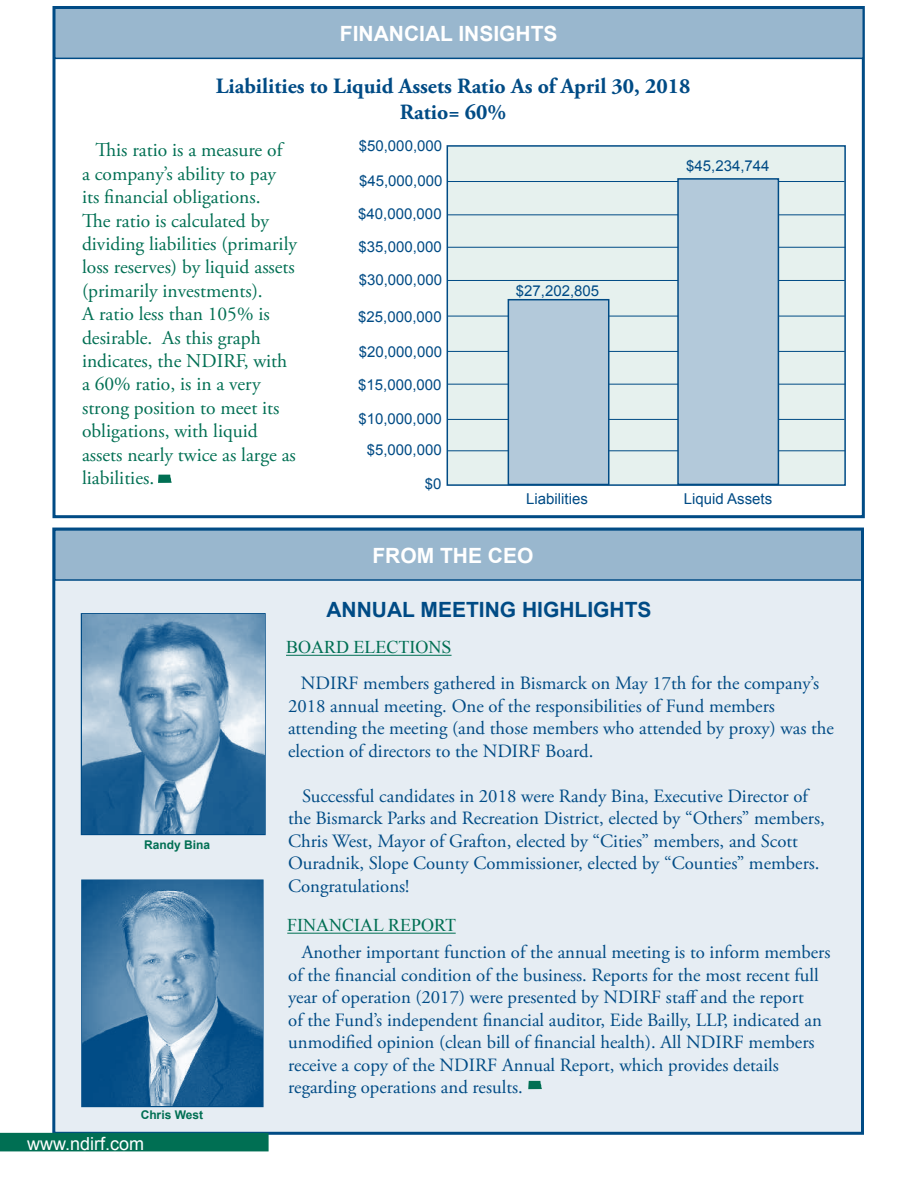
<style>
.page{position:relative;width:918px;height:1188px;background:#fff}
.page>*{position:absolute;margin:0;border:0;box-sizing:border-box;transform-origin:0 0}
.t1{font:700 21.75px/26.1px "Adobe Garamond Pro";color:#004b85;text-align:center}
.t2{font:700 21px "Arial";color:#fff}
.t3{font:700 21px "Arial";color:#004b85}
.t4{font:19.5px/23.4px "Adobe Garamond Pro";color:#006f53}
.t5{font:18.75px/22.5px "Adobe Garamond Pro";color:#004b85}
.t6{font:18px "Times New Roman";color:#006f53}
.t7{font:18px "Arial";color:#fff}
.t8{font:15px "Arial";color:#004b85}
.t9{font:700 12px "Arial";color:#006f53}
</style>
<div class="page">
<div style="left:52px;top:6px;width:813px;height:512px;background:#fff;border:3px solid #004b85"></div>
<div style="left:447px;top:145px;width:399px;height:341px;background:#e6f1ee;border:2px solid #004b85"></div>
<div style="left:52px;top:528px;width:812px;height:607px;background:#e6edf3;border:3px solid #004b85"></div>
<div style="left:54px;top:529px;width:808px;height:52px;background:#99b7ce;border:2px solid #004b85"></div>
<hr style="left:286px;top:655px;width:166px;height:1px;background:#006f53">
<hr style="left:287px;top:933px;width:169px;height:1px;background:#006f53">
<svg style="left:158px;top:475px;width:14px;height:8px"></svg>
<div style="left:54px;top:8px;width:810px;height:51px;background:#99b7ce;border:2px solid #004b85"></div>
<hr style="left:447px;top:316px;width:398px;height:1px;background:#004b85">
<hr style="left:447px;top:351px;width:398px;height:1px;background:#004b85">
<hr style="left:448px;top:384px;width:397px;height:1px;background:#004b85">
<hr style="left:448px;top:419px;width:397px;height:1px;background:#004b85">
<hr style="left:448px;top:280px;width:397px;height:1px;background:#004b85">
<hr style="left:448px;top:247px;width:397px;height:1px;background:#004b85">
<hr style="left:448px;top:450px;width:397px;height:1px;background:#004b85">
<hr style="left:447px;top:214px;width:398px;height:1px;background:#004b85">
<hr style="left:447px;top:181px;width:398px;height:1px;background:#004b85">
<div style="left:677px;top:178px;width:102px;height:307px;background:#b3c9da;border:2px solid #004b85"></div>
<div style="left:508px;top:299px;width:101px;height:186px;background:#b3c9da;border:2px solid #004b85"></div>
<svg style="left:81px;top:613px;width:185px;height:222px"></svg>
<img style="left:82px;top:614px;width:182px;height:220px">
<svg style="left:81px;top:880px;width:183px;height:227px"></svg>
<img style="left:83px;top:881px;width:180px;height:225px">
<svg style="left:528px;top:1081px;width:14px;height:8px"></svg>
<div style="left:0;top:1133px;width:269px;height:18px;background:#006f53"></div>
<p class="t2" style="left:340px;top:19px;width:219px">FINANCIAL INSIGHTS</p>
<p class="t1" style="left:216px;top:73px;width:476px">Liabilities to Liquid Assets Ratio As of April 30, 2018<br>Ratio= 60%</p>
<p class="t4" style="left:82px;top:139px;width:216px;text-indent:13px">This ratio is a measure of<br>a company’s ability to pay its financial obligations.<br>The ratio is calculated by dividing liabilities (primarily loss reserves) by liquid assets (primarily investments).<br>A ratio less than 105% is desirable. As this graph indicates, the NDIRF, with a 60% ratio, is in a very strong position to meet its obligations, with liquid assets nearly twice as large as liabilities.</p>
<p class="t8" style="left:359px;top:136px;width:85px">$50,000,000</p>
<p class="t8" style="left:359px;top:171px;width:85px">$45,000,000</p>
<p class="t8" style="left:358px;top:204px;width:85px">$40,000,000</p>
<p class="t8" style="left:359px;top:237px;width:85px">$35,000,000</p>
<p class="t8" style="left:359px;top:270px;width:85px">$30,000,000</p>
<p class="t8" style="left:358px;top:307px;width:85px">$25,000,000</p>
<p class="t8" style="left:359px;top:342px;width:85px">$20,000,000</p>
<p class="t8" style="left:358px;top:375px;width:85px">$15,000,000</p>
<p class="t8" style="left:358px;top:409px;width:85px">$10,000,000</p>
<p class="t8" style="left:367px;top:440px;width:77px">$5,000,000</p>
<p class="t8" style="left:425px;top:474px;width:18px">$0</p>
<p class="t8" style="left:516px;top:281px;width:85px">$27,202,805</p>
<p class="t8" style="left:686px;top:156px;width:85px">$45,234,744</p>
<p class="t8" style="left:526px;top:488px;width:63px">Liabilities</p>
<p class="t8" style="left:684px;top:489px;width:90px">Liquid Assets</p>
<p class="t2" style="left:372px;top:541px;width:163px">FROM THE CEO</p>
<p class="t3" style="left:326px;top:595px;width:327px">ANNUAL MEETING HIGHLIGHTS</p>
<p class="t9" style="left:144px;top:837px;width:68px">Randy Bina</p>
<p class="t9" style="left:141px;top:1107px;width:64px">Chris West</p>
<p class="t7" style="left:27px;top:1132px;width:119px">www.ndirf.com</p>
<p class="t6" style="left:286px;top:635px;width:167px">BOARD ELECTIONS</p>
<p class="t5" style="left:288px;top:672px;width:547px;text-indent:13px">NDIRF members gathered in Bismarck on May 17th for the company’s 2018 annual meeting. One of the responsibilities of Fund members attending the meeting (and those members who attended by proxy) was the election of directors to the NDIRF Board.</p>
<p class="t5" style="left:288px;top:785px;width:538px;text-indent:14px">Successful candidates in 2018 were Randy Bina, Executive Director of the Bismarck Parks and Recreation District, elected by “Others” members, Chris West, Mayor of Grafton, elected by “Cities” members, and Scott Ouradnik, Slope County Commissioner, elected by “Counties” members.<br>Congratulations!</p>
<p class="t6" style="left:287px;top:913px;width:170px">FINANCIAL REPORT</p>
<p class="t5" style="left:288px;top:942px;width:544px;text-indent:14px">Another important function of the annual meeting is to inform members of the financial condition of the business. Reports for the most recent full year of operation (2017) were presented by NDIRF staff and the report<br>of the Fund’s independent financial auditor, Eide Bailly, LLP, indicated an unmodified opinion (clean bill of financial health). All NDIRF members receive a copy of the NDIRF Annual Report, which provides details regarding operations and results.</p>
</div>
